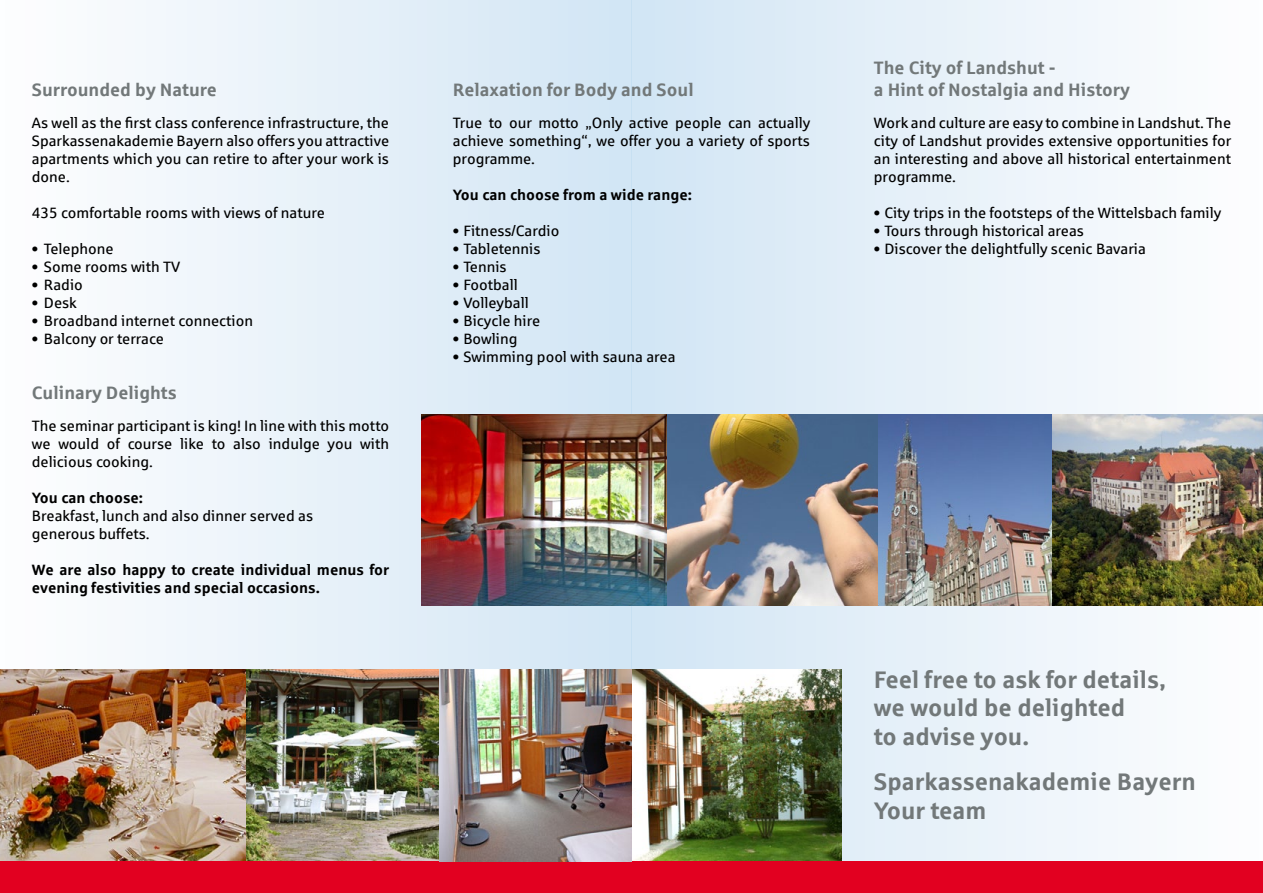
<style>
.page{position:relative;width:1263px;height:893px;background:#fff}
.page>*{position:absolute;margin:0;border:0;box-sizing:border-box;transform-origin:0 0}
.t1{font:700 24px/28.8px "Sparkasse Rg";color:#727879}
.t2{font:700 18px/21.6px "Sparkasse Rg";color:#727879}
.t3{font:15px/18px "Sparkasse Rg";color:#000;text-align:justify}
.t4{font:700 15px/18px "Sparkasse Rg";color:#000}
</style>
<div class="page">
<div style="left:631px;top:0;width:632px;height:893px;background:linear-gradient(to right,#d1e5f4,#fdfefe)"></div>
<div style="left:0;top:0;width:631px;height:893px;background:linear-gradient(to right,#fefeff,#d1e5f4)"></div>
<img style="left:421px;top:415px;width:247px;height:191px">
<img style="left:0;top:670px;width:247px;height:191px">
<img style="left:247px;top:670px;width:595px;height:191px">
<div style="left:0;top:861px;width:1263px;height:32px;background:#e20020"></div>
<img style="left:668px;top:415px;width:384px;height:191px">
<img style="left:1052px;top:415px;width:211px;height:191px">
<p class="t2" style="left:32px;top:78px;width:186px">Surrounded by Nature</p>
<p class="t3" style="left:32px;top:113px;width:359px">As well as the first class conference infrastructure, the Sparkassenakademie Bayern also offers you attractive apartments which you can retire to after your work is done.</p>
<p class="t3" style="left:32px;top:203px;width:294px">435 comfortable rooms with views of nature</p>
<p class="t3" style="left:32px;top:239px;width:83px">• Telephone</p>
<p class="t3" style="left:32px;top:257px;width:150px">• Some rooms with TV</p>
<p class="t3" style="left:32px;top:275px;width:52px">• Radio</p>
<p class="t3" style="left:32px;top:293px;width:47px">• Desk</p>
<p class="t3" style="left:32px;top:311px;width:223px">• Broadband internet connection</p>
<p class="t3" style="left:32px;top:329px;width:133px">• Balcony or terrace</p>
<p class="t2" style="left:32px;top:381px;width:147px">Culinary Delights</p>
<p class="t3" style="left:32px;top:417px;width:359px">The seminar participant is king! In line with this motto we would of course like to also indulge you with delicious cooking.</p>
<p class="t4" style="left:32px;top:488px;width:113px">You can choose:</p>
<p class="t3" style="left:32px;top:507px;width:283px">Breakfast, lunch and also dinner served as generous buffets.</p>
<p class="t4" style="left:32px;top:560px;width:359px">We are also happy to create individual menus for evening festivities and special occasions.</p>
<p class="t2" style="left:453px;top:78px;width:242px">Relaxation for Body and Soul</p>
<p class="t3" style="left:453px;top:113px;width:359px">True to our motto „Only active people can actually achieve something“, we offer you a variety of sports programme.</p>
<p class="t4" style="left:453px;top:185px;width:241px">You can choose from a wide range:</p>
<p class="t3" style="left:453px;top:221px;width:108px">• Fitness/Cardio</p>
<p class="t3" style="left:453px;top:239px;width:89px">• Tabletennis</p>
<p class="t3" style="left:453px;top:257px;width:55px">• Tennis</p>
<p class="t3" style="left:453px;top:275px;width:66px">• Football</p>
<p class="t3" style="left:453px;top:293px;width:77px">• Volleyball</p>
<p class="t3" style="left:453px;top:311px;width:89px">• Bicycle hire</p>
<p class="t3" style="left:453px;top:329px;width:66px">• Bowling</p>
<p class="t3" style="left:453px;top:347px;width:224px">• Swimming pool with sauna area</p>
<p class="t2" style="left:874px;top:56px;width:257px">The City of Landshut -<br>a Hint of Nostalgia and History</p>
<p class="t3" style="left:874px;top:113px;width:359px">Work and culture are easy to combine in Landshut. The city of Landshut provides extensive opportunities for an interesting and above all historical entertainment programme.</p>
<p class="t3" style="left:874px;top:203px;width:349px">• City trips in the footsteps of the Wittelsbach family</p>
<p class="t3" style="left:874px;top:221px;width:212px">• Tours through historical areas</p>
<p class="t3" style="left:874px;top:239px;width:274px">• Discover the delightfully scenic Bavaria</p>
<h1 class="t1" style="left:874px;top:664px;width:293px">Feel free to ask for details, we would be delighted<br>to advise you.</h1>
<h1 class="t1" style="left:874px;top:766px;width:323px">Sparkassenakademie Bayern<br>Your team</h1>
</div>
